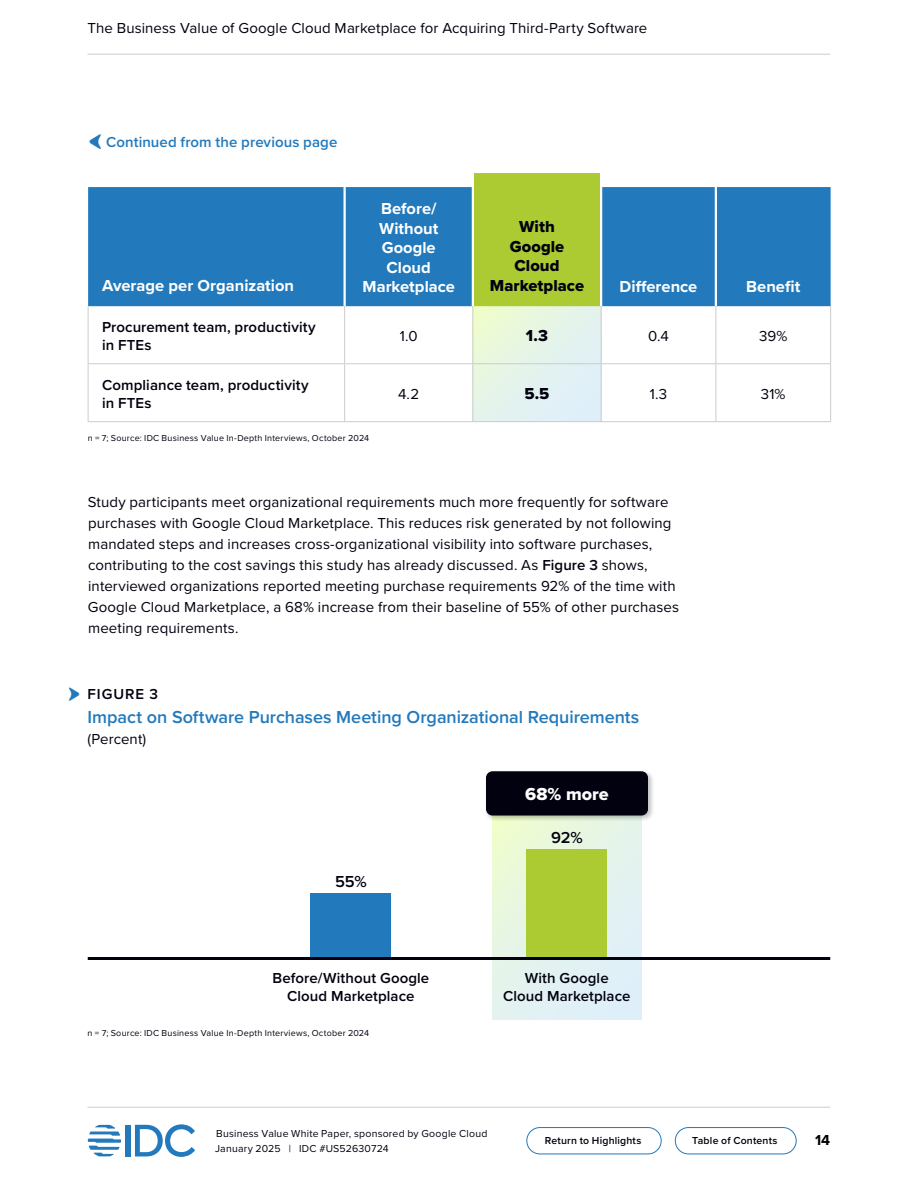
<style>
.page{position:relative;width:918px;height:1188px;background:#fff}
.page>*{position:absolute;margin:0;border:0;box-sizing:border-box;transform-origin:0 0}
.Figure_Heading{font:600 18px "Proxima Nova";letter-spacing:-.005em;color:#2279bc}
.Figure_Flag{font:18px "Proxima Nova Extrabld";color:#fff}
.Table_Column_Title__centered{font:700 16.5px/19.5px "Proxima Nova";color:#fff;text-align:center}
.Table_Title_Sponsor{font:16.5px/19.5px "Proxima Nova Extrabld";color:#01010f;text-align:center}
.Table_Column_Title__left_align{font:700 16.5px "Proxima Nova";color:#fff}
.Table_Text_Sponsor{font:16.5px "Proxima Nova Extrabld";color:#01010f}
.Figure_Value__centered{font:600 16.5px "Proxima Nova";color:#01010f}
.Body_Text{font:15px/21px "Proxima Nova";letter-spacing:.005em;color:#01010f}
.Table_Row_Title{font:600 15px/18px "Proxima Nova";letter-spacing:.005em;color:#01010f}
.Figure_Label__centered{font:600 15px/18px "Proxima Nova";letter-spacing:.005em;color:#01010f;text-align:center}
.Body_Text-2{font:600 15px "Proxima Nova";letter-spacing:.005em;color:#2279bc}
.Table_Text{font:15px "Proxima Nova";color:#01010f}
.Figure_Data_Reference{font:15px "Proxima Nova";letter-spacing:.005em;color:#01010f}
.Figure_Number{font:600 15px "Proxima Nova";letter-spacing:.06em;color:#01010f}
.t1{font:700 15px "Proxima Nova";color:#000}
.H3_-_BV_Highlights_Title{font:13.5px "IDC Chevron Bullet";color:#2279bc}
.t2{font:10.5px/15px "Proxima Nova";letter-spacing:.02em;color:#01010f}
.t3{font:600 10.5px "Proxima Nova";letter-spacing:.015em;color:#01010f}
.Table_Notes_and_Sources{font:9px "Proxima Nova";letter-spacing:.025em;color:#01010f}
.Figure_Notes_and_Sources{font:9px "Proxima Nova";letter-spacing:.025em;color:#01010f}
.s1{font-weight:600}
</style>
<div class="page">
<div style="left:126px;top:1125px;width:5px;height:31px;background:#2279bc"></div>
<svg style="left:135px;top:1124px;width:60px;height:33px"></svg>
<svg style="left:88px;top:1125px;width:33px;height:31px"></svg>
<hr style="left:87px;top:54px;width:743px;height:1px;background:#ccc">
<hr style="left:87px;top:1107px;width:743px;height:1px;background:#ccc">
<div style="left:675px;top:1127px;width:122px;height:27px;border:1px solid #2279bc;border-radius:13px"></div>
<div style="left:526px;top:1127px;width:136px;height:27px;border:1px solid #2279bc;border-radius:13px"></div>
<svg style="left:493px;top:822px;width:148px;height:197px;background:#e4f3ea"></svg>
<div style="left:310px;top:893px;width:82px;height:65px;background:#2279bc"></div>
<div style="left:526px;top:849px;width:82px;height:109px;background:#accb32"></div>
<svg style="left:473px;top:306px;width:128px;height:115px;background:#e4f3e9"></svg>
<div style="left:88px;top:187px;width:743px;height:119px;background:#2279bc"></div>
<hr style="left:344px;top:187px;width:2px;height:119px;background:#fff">
<hr style="left:715px;top:187px;width:2px;height:119px;background:#fff">
<div style="left:474px;top:173px;width:126px;height:133px;background:#accb32"></div>
<hr style="left:472px;top:187px;width:2px;height:119px;background:#fff">
<hr style="left:600px;top:187px;width:2px;height:119px;background:#fff">
<hr style="left:88px;top:306px;width:1px;height:57px;background:#ccc">
<hr style="left:344px;top:306px;width:1px;height:57px;background:#ccc">
<hr style="left:472px;top:306px;width:1px;height:57px;background:#ccc">
<hr style="left:601px;top:306px;width:1px;height:57px;background:#ccc">
<hr style="left:716px;top:306px;width:1px;height:57px;background:#ccc">
<hr style="left:830px;top:306px;width:1px;height:57px;background:#ccc">
<hr style="left:88px;top:363px;width:257px;height:1px;background:#ccc">
<hr style="left:88px;top:364px;width:1px;height:57px;background:#ccc">
<hr style="left:345px;top:363px;width:128px;height:1px;background:#ccc">
<hr style="left:344px;top:364px;width:1px;height:57px;background:#ccc">
<hr style="left:473px;top:363px;width:128px;height:1px;background:#ccc">
<hr style="left:472px;top:364px;width:1px;height:57px;background:#ccc">
<hr style="left:601px;top:363px;width:115px;height:1px;background:#ccc">
<hr style="left:601px;top:364px;width:1px;height:57px;background:#ccc">
<hr style="left:716px;top:363px;width:115px;height:1px;background:#ccc">
<hr style="left:716px;top:364px;width:1px;height:57px;background:#ccc">
<hr style="left:830px;top:364px;width:1px;height:57px;background:#ccc">
<hr style="left:88px;top:421px;width:257px;height:1px;background:#ccc">
<hr style="left:345px;top:421px;width:128px;height:1px;background:#ccc">
<hr style="left:473px;top:421px;width:128px;height:1px;background:#ccc">
<hr style="left:601px;top:421px;width:115px;height:1px;background:#ccc">
<hr style="left:716px;top:421px;width:115px;height:1px;background:#ccc">
<hr style="left:88px;top:957px;width:742px;height:3px;background:#01010f">
<div style="left:484px;top:769px;width:171px;height:53px;background:#000;opacity:.25"></div>
<div style="left:486px;top:771px;width:162px;height:45px;background:#01010f;border-radius:6px"></div>
<p class="Body_Text" style="left:87px;top:17px;width:561px">The Business Value of Google Cloud Marketplace for Acquiring Third-Party Software</p>
<p class="Body_Text-2" style="left:88px;top:131px;width:251px">• Continued from the previous page</p>
<p class="Table_Column_Title__left_align" style="left:102px;top:273px;width:193px">Average per Organization</p>
<p class="Table_Column_Title__centered" style="left:363px;top:199px;width:94px">Before/<br>Without<br>Google<br>Cloud<br>Marketplace</p>
<p class="Table_Title_Sponsor" style="left:490px;top:217px;width:96px">With<br>Google<br>Cloud<br>Marketplace</p>
<p class="Table_Column_Title__centered" style="left:620px;top:277px;width:79px">Difference</p>
<p class="Table_Column_Title__centered" style="left:746px;top:277px;width:56px">Benefit</p>
<p class="Table_Row_Title" style="left:102px;top:317px;width:215px">Procurement team, productivity in FTEs</p>
<p class="Table_Text" style="left:400px;top:325px;width:19px">1.0</p>
<p class="Table_Text_Sponsor" style="left:526px;top:323px;width:24px">1.3</p>
<p class="Table_Text" style="left:648px;top:325px;width:22px">0.4</p>
<p class="Table_Text" style="left:759px;top:325px;width:30px">39%</p>
<p class="Table_Row_Title" style="left:102px;top:375px;width:208px">Compliance team, productivity in FTEs</p>
<p class="Table_Text" style="left:398px;top:382px;width:23px">4.2</p>
<p class="Table_Text_Sponsor" style="left:524px;top:381px;width:27px">5.5</p>
<p class="Table_Text" style="left:650px;top:382px;width:19px">1.3</p>
<p class="Table_Text" style="left:761px;top:382px;width:26px">31%</p>
<p class="Table_Notes_and_Sources" style="left:88px;top:432px;width:283px">n = 7; Source: IDC Business Value In-Depth Interviews, October 2024</p>
<p class="Body_Text" style="left:88px;top:491px;width:593px">Study participants meet organizational requirements much more frequently for software purchases with Google Cloud Marketplace. This reduces risk generated by not following mandated steps and increases cross-organizational visibility into software purchases, contributing to the cost savings this study has already discussed. As <span class="s1">Figure 3</span> shows, interviewed organizations reported meeting purchase requirements 92% of the time with Google Cloud Marketplace, a 68% increase from their baseline of 55% of other purchases meeting requirements.</p>
<h3 class="H3_-_BV_Highlights_Title" style="left:68px;top:687px;width:15px">•</h3>
<p class="Figure_Number" style="left:88px;top:683px;width:72px">FIGURE 3</p>
<p class="Figure_Heading" style="left:88px;top:704px;width:553px">Impact on Software Purchases Meeting Organizational Requirements</p>
<p class="Figure_Data_Reference" style="left:88px;top:728px;width:60px">(Percent)</p>
<p class="Figure_Value__centered" style="left:335px;top:869px;width:33px">55%</p>
<p class="Figure_Flag" style="left:525px;top:781px;width:85px">68% more</p>
<p class="Figure_Value__centered" style="left:551px;top:825px;width:33px">92%</p>
<p class="Figure_Label__centered" style="left:273px;top:968px;width:158px">Before/Without Google<br>Cloud Marketplace</p>
<p class="Figure_Label__centered" style="left:503px;top:968px;width:129px">With Google<br>Cloud Marketplace</p>
<p class="Figure_Notes_and_Sources" style="left:88px;top:1027px;width:283px">n = 7; Source: IDC Business Value In-Depth Interviews, October 2024</p>
<p class="t2" style="left:215px;top:1126px;width:274px">Business Value White Paper, sponsored by Google Cloud<br>January 2025 | IDC #US52630724</p>
<p class="t3" style="left:545px;top:1133px;width:98px">Return to Highlights</p>
<p class="t3" style="left:692px;top:1133px;width:87px">Table of Contents</p>
<p class="t1" style="left:815px;top:1129px;width:17px">14</p>
</div>
